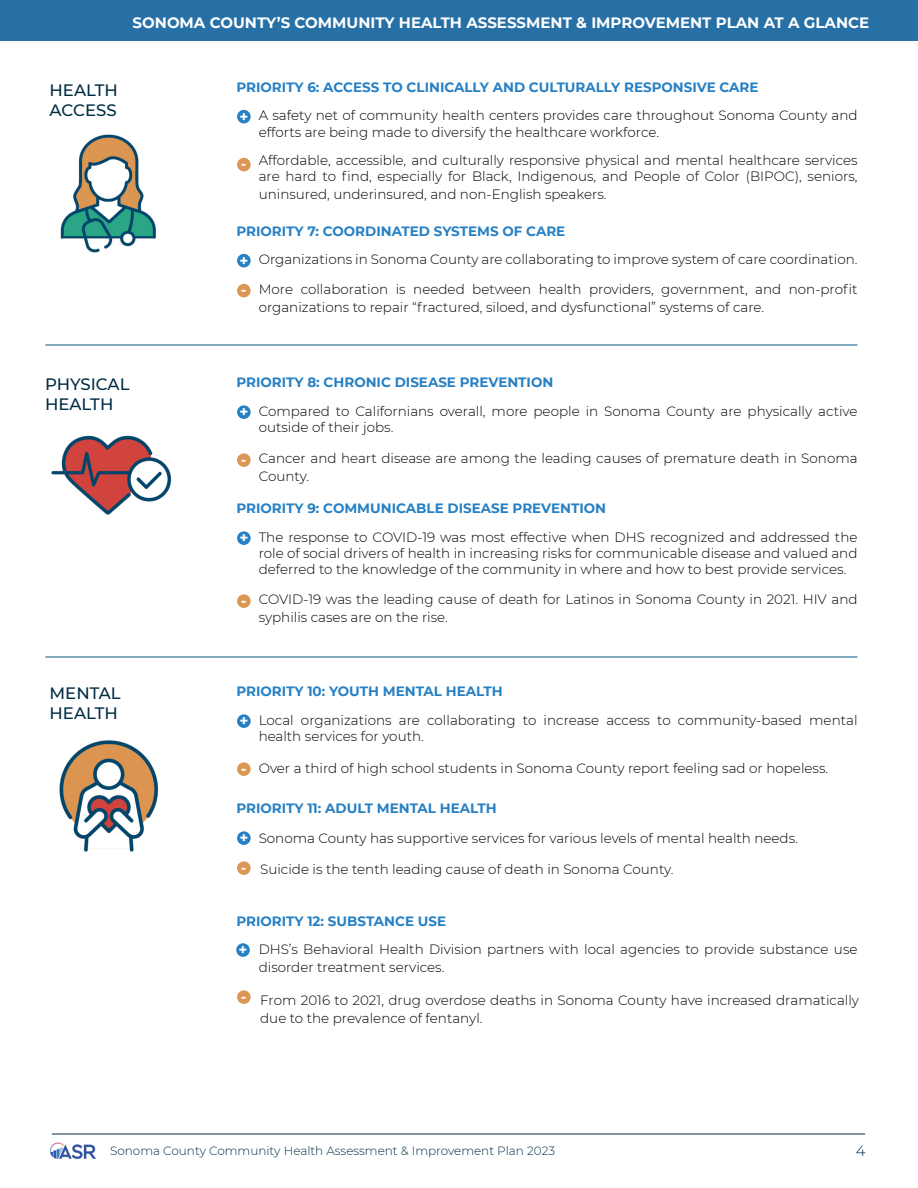
<style>
.page{position:relative;width:918px;height:1188px;background:#fff}
.page>*{position:absolute;margin:0;border:0;box-sizing:border-box;transform-origin:0 0}
.t1{font:500 16.5px/19.8px "Montserrat";color:#002c44}
.t2{font:700 15px "Montserrat";color:#fff}
.t3{font:300 15px "Montserrat";color:#002c44}
.t4{font:300 13.5px/16.2px "Montserrat";color:#000}
.t5{font:700 13.5px "Montserrat";color:#2580c4}
.t6{font:300 12px "Montserrat";color:#002e46}
</style>
<div class="page">
<hr style="left:52px;top:1134px;width:813px;height:1px;background:#002c44">
<img style="left:50px;top:1142px;width:46px;height:18px">
<div style="left:0;top:0;width:918px;height:40px;background:#2670a6"></div>
<hr style="left:45px;top:657px;width:813px;height:1px;background:#055482">
<hr style="left:45px;top:345px;width:813px;height:1px;background:#055482">
<img style="left:60px;top:134px;width:96px;height:119px">
<img style="left:51px;top:435px;width:121px;height:80px">
<img style="left:59px;top:740px;width:100px;height:112px">
<div style="left:237px;top:110px;width:14px;height:13px;background:#2580c4;border-radius:50%"></div>
<div style="left:237px;top:158px;width:14px;height:13px;background:#db9753;border-radius:50%"></div>
<div style="left:237px;top:254px;width:14px;height:13px;background:#2580c4;border-radius:50%"></div>
<div style="left:237px;top:284px;width:14px;height:13px;background:#db9753;border-radius:50%"></div>
<div style="left:237px;top:405px;width:14px;height:14px;background:#2580c4;border-radius:50%"></div>
<div style="left:237px;top:453px;width:14px;height:14px;background:#db9753;border-radius:50%"></div>
<div style="left:237px;top:531px;width:14px;height:14px;background:#2580c4;border-radius:50%"></div>
<div style="left:237px;top:594px;width:14px;height:14px;background:#db9753;border-radius:50%"></div>
<div style="left:237px;top:714px;width:14px;height:14px;background:#2580c4;border-radius:50%"></div>
<div style="left:237px;top:762px;width:14px;height:14px;background:#db9753;border-radius:50%"></div>
<div style="left:237px;top:831px;width:14px;height:14px;background:#2580c4;border-radius:50%"></div>
<div style="left:237px;top:861px;width:14px;height:14px;background:#db9753;border-radius:50%"></div>
<div style="left:236px;top:943px;width:14px;height:14px;background:#2580c4;border-radius:50%"></div>
<div style="left:237px;top:990px;width:14px;height:14px;background:#db9753;border-radius:50%"></div>
<h1 class="t2" style="left:133px;top:12px;width:738px">SONOMA COUNTY’S COMMUNITY HEALTH ASSESSMENT &amp; IMPROVEMENT PLAN AT A GLANCE</h1>
<h2 class="t1" style="left:50px;top:79px;width:70px">HEALTH</h2>
<h3 class="t5" style="left:236px;top:77px;width:524px">PRIORITY 6: ACCESS TO CLINICALLY AND CULTURALLY RESPONSIVE CARE</h3>
<h2 class="t1" style="left:50px;top:99px;width:69px">ACCESS</h2>
<p class="t4" style="left:259px;top:107px;width:600px">A safety net of community health centers provides care throughout Sonoma County and efforts are being made to diversify the healthcare workforce.</p>
<p class="t4" style="left:259px;top:151px;width:600px">Affordable, accessible, and culturally responsive physical and mental healthcare services are hard to find, especially for Black, Indigenous, and People of Color (BIPOC), seniors,</p>
<p class="t4" style="left:259px;top:186px;width:349px">uninsured, underinsured, and non-English speakers.</p>
<h3 class="t5" style="left:236px;top:221px;width:330px">PRIORITY 7: COORDINATED SYSTEMS OF CARE</h3>
<h2 class="t1" style="left:45px;top:373px;width:86px">PHYSICAL<br>HEALTH</h2>
<h2 class="t1" style="left:50px;top:682px;width:73px">MENTAL<br>HEALTH</h2>
<p class="t4" style="left:259px;top:251px;width:600px">Organizations in Sonoma County are collaborating to improve system of care coordination.</p>
<p class="t4" style="left:259px;top:280px;width:600px;line-height:18px">More collaboration is needed between health providers, government, and non-profit organizations to repair “fractured, siloed, and dysfunctional” systems of care.</p>
<h3 class="t5" style="left:236px;top:373px;width:318px">PRIORITY 8: CHRONIC DISEASE PREVENTION</h3>
<p class="t4" style="left:259px;top:403px;width:600px">Compared to Californians overall, more people in Sonoma County are physically active outside of their jobs.</p>
<p class="t4" style="left:259px;top:449px;width:600px;line-height:18px">Cancer and heart disease are among the leading causes of premature death in Sonoma<br>County.</p>
<h3 class="t5" style="left:236px;top:499px;width:371px">PRIORITY 9: COMMUNICABLE DISEASE PREVENTION</h3>
<p class="t4" style="left:259px;top:529px;width:600px;text-align:justify">The response to COVID-19 was most effective when DHS recognized and addressed the role of social drivers of health in increasing risks for communicable disease and valued and deferred to the knowledge of the community in where and how to best provide services.</p>
<p class="t4" style="left:259px;top:590px;width:600px;line-height:18px">COVID-19 was the leading cause of death for Latinos in Sonoma County in 2021. HIV and syphilis cases are on the rise.</p>
<h3 class="t5" style="left:236px;top:682px;width:268px">PRIORITY 10: YOUTH MENTAL HEALTH</h3>
<p class="t4" style="left:259px;top:712px;width:600px">Local organizations are collaborating to increase access to community-based mental health services for youth.</p>
<p class="t4" style="left:259px;top:760px;width:571px">Over a third of high school students in Sonoma County report feeling sad or hopeless.</p>
<h3 class="t5" style="left:236px;top:799px;width:262px">PRIORITY 11: ADULT MENTAL HEALTH</h3>
<p class="t4" style="left:259px;top:830px;width:541px">Sonoma County has supportive services for various levels of mental health needs.</p>
<p class="t4" style="left:260px;top:861px;width:415px">Suicide is the tenth leading cause of death in Sonoma County.</p>
<h3 class="t5" style="left:236px;top:911px;width:211px">PRIORITY 12: SUBSTANCE USE</h3>
<p class="t4" style="left:259px;top:940px;width:600px;line-height:18px">DHS’s Behavioral Health Division partners with local agencies to provide substance use disorder treatment services.</p>
<p class="t4" style="left:260px;top:991px;width:600px;line-height:18px">From 2016 to 2021, drug overdose deaths in Sonoma County have increased dramatically due to the prevalence of fentanyl.</p>
<p class="t6" style="left:110px;top:1143px;width:447px">Sonoma County Community Health Assessment &amp; Improvement Plan 2023</p>
<p class="t3" style="left:856px;top:1141px;width:11px">4</p>
</div>
